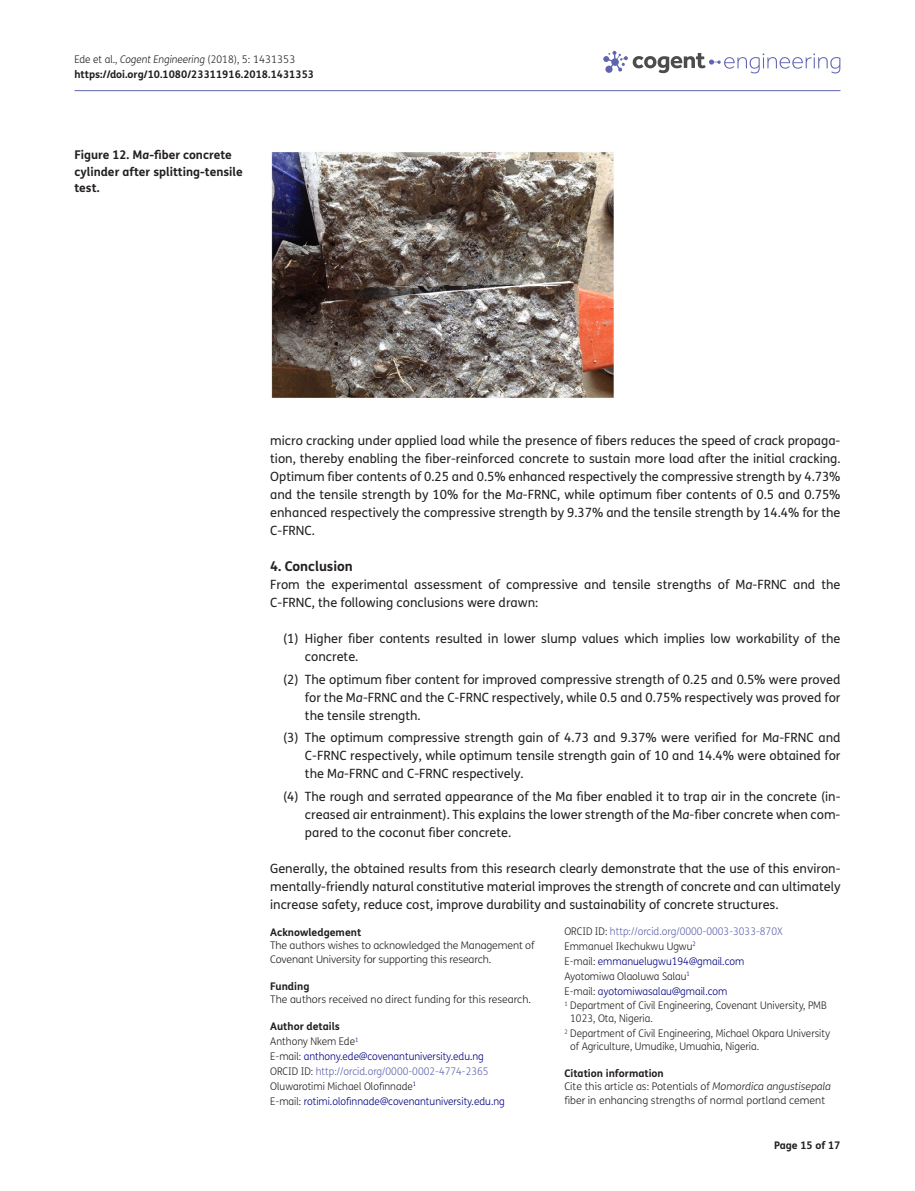
<style>
.page{position:relative;width:915px;height:1191px;background:#fff}
.page>*{position:absolute;margin:0;border:0;box-sizing:border-box;transform-origin:0 0}
.t1{font:700 13.5px "FS Me Pro";color:#231f20}
.t2{font:12.75px/18px "FS Me Pro";color:#231f20;text-align:justify}
.t3{font:700 12px/16.5px "FS Me Pro";color:#231f20}
.t4{font:300 10.5px/14.9px "FS Me Pro";color:#231f20;scale:.95 1}
.t5{font:300 10.5px/13.5px "FS Me Pro";color:#231f20}
.t6{font:300 10.5px/14.9px "FS Me Pro";color:#000080;scale:.95 1}
.t7{font:700 10.5px/15px "FS Me Pro";color:#231f20}
.s1{font-weight:300}
.s2{font-weight:300;font-style:italic}
.s3{font-style:italic}
.s4{font-weight:700;color:#231f20}
.s5{color:#231f20}
.s6{color:#5e65ae}
.s7{color:#000080}
.s8{font-weight:700}
</style>
<div class="page">
<hr style="left:74px;top:90px;width:766px;height:1px;background:#5e65ae">
<svg style="left:603px;top:51px;width:237px;height:22px"></svg>
<img style="left:271px;top:152px;width:343px;height:246px">
<p class="t7" style="left:74px;top:51px;width:241px"><span class="s1">Ede et al.,</span> <span class="s2">Cogent Engineering</span> <span class="s1">(2018), 5: 1431353 </span>https://doi.org/10.1080/23311916.2018.1431353</p>
<p class="t3" style="left:74px;top:146px;width:170px">Figure 12. M<span class="s3">a</span>-fiber concrete cylinder after splitting-tensile test.</p>
<p class="t2" style="left:270px;top:431px;width:571px">micro cracking under applied load while the presence of fibers reduces the speed of crack propaga&shy;tion, thereby enabling the fiber-reinforced concrete to sustain more load after the initial cracking.<br>Optimum fiber contents of 0.25 and 0.5% enhanced respectively the compressive strength by 4.73% and the tensile strength by 10% for the M<span class="s3">a</span>-FRNC, while optimum fiber contents of 0.5 and 0.75% enhanced respectively the compressive strength by 9.37% and the tensile strength by 14.4% for the C-FRNC.</p>
<p class="t1" style="left:270px;top:556px;width:84px">4. Conclusion</p>
<p class="t2" style="left:270px;top:575px;width:571px">From the experimental assessment of compressive and tensile strengths of M<span class="s3">a</span>-FRNC and the<br>C-FRNC, the following conclusions were drawn:</p>
<p class="t2" style="left:305px;top:629px;width:537px;text-indent:-22px">(1) Higher fiber contents resulted in lower slump values which implies low workability of the concrete.</p>
<p class="t2" style="left:305px;top:670px;width:537px;text-indent:-22px">(2) The optimum fiber content for improved compressive strength of 0.25 and 0.5% were proved for the M<span class="s3">a</span>-FRNC and the C-FRNC respectively, while 0.5 and 0.75% respectively was proved for the tensile strength.</p>
<p class="t2" style="left:305px;top:728px;width:537px;text-indent:-22px">(3) The optimum compressive strength gain of 4.73 and 9.37% were verified for M<span class="s3">a</span>-FRNC and C-FRNC respectively, while optimum tensile strength gain of 10 and 14.4% were obtained for the M<span class="s3">a</span>-FRNC and C-FRNC respectively.</p>
<p class="t2" style="left:305px;top:787px;width:537px;text-indent:-22px">(4) The rough and serrated appearance of the Ma fiber enabled it to trap air in the concrete (in&shy;creased air entrainment). This explains the lower strength of the M<span class="s3">a</span>-fiber concrete when com&shy;pared to the coconut fiber concrete.</p>
<p class="t2" style="left:270px;top:859px;width:571px">Generally, the obtained results from this research clearly demonstrate that the use of this environ&shy;mentally-friendly natural constitutive material improves the strength of concrete and can ultimately increase safety, reduce cost, improve durability and sustainability of concrete structures.</p>
<p class="t7" style="left:270px;top:924px;width:93px">Acknowledgement</p>
<p class="t5" style="left:270px;top:938px;width:266px">The authors wishes to acknowledged the Management of<br>Covenant University for supporting this research.</p>
<p class="t7" style="left:270px;top:978px;width:41px">Funding</p>
<p class="t5" style="left:270px;top:992px;width:262px">The authors received no direct funding for this research.</p>
<p class="t6" style="left:270px;top:1019px;width:248px"><span class="s4">Author details<br></span><span class="s5">Anthony Nkem Ede</span><sup>1<br></sup><span class="s5">E-mail:</span> anthony.ede@covenantuniversity.edu.ng <span class="s5">ORCID ID:</span> <span class="s6">http://orcid.org/0000-0002-4774-2365<br></span><span class="s5">Oluwarotimi Michael Olofinnade</span><sup>1<br></sup><span class="s5">E-mail:</span> rotimi.olofinnade@covenantuniversity.edu.ng</p>
<p class="t4" style="left:564px;top:923px;width:277px">ORCID ID: <span class="s6">http://orcid.org/0000-0003-3033-870X </span>Emmanuel Ikechukwu Ugwu<sup>2<br></sup>E-mail: <span class="s7">emmanuelugwu194@gmail.com<br></span>Ayotomiwa Olaoluwa Salau<sup>1<br></sup>E-mail: <span class="s7">ayotomiwasalau@gmail.com<br></span><sup>1</sup> Department of Civil Engineering, Covenant University, PMB</p>
<p class="t4" style="left:564px;top:1010px;width:281px;text-indent:6px">1023, Ota, Nigeria.<br><sup>2</sup> Department of Civil Engineering, Michael Okpara University</p>
<p class="t4" style="left:570px;top:1038px;width:200px">of Agriculture, Umudike, Umuahia, Nigeria.</p>
<p class="t5" style="left:564px;top:1066px;width:268px"><span class="s8">Citation information<br></span>Cite this article as: Potentials of <span class="s3">Momordica angustisepala </span>fiber in enhancing strengths of normal portland cement</p>
<p class="t7" style="left:773px;top:1137px;width:68px">Page 15 of 17</p>
</div>
